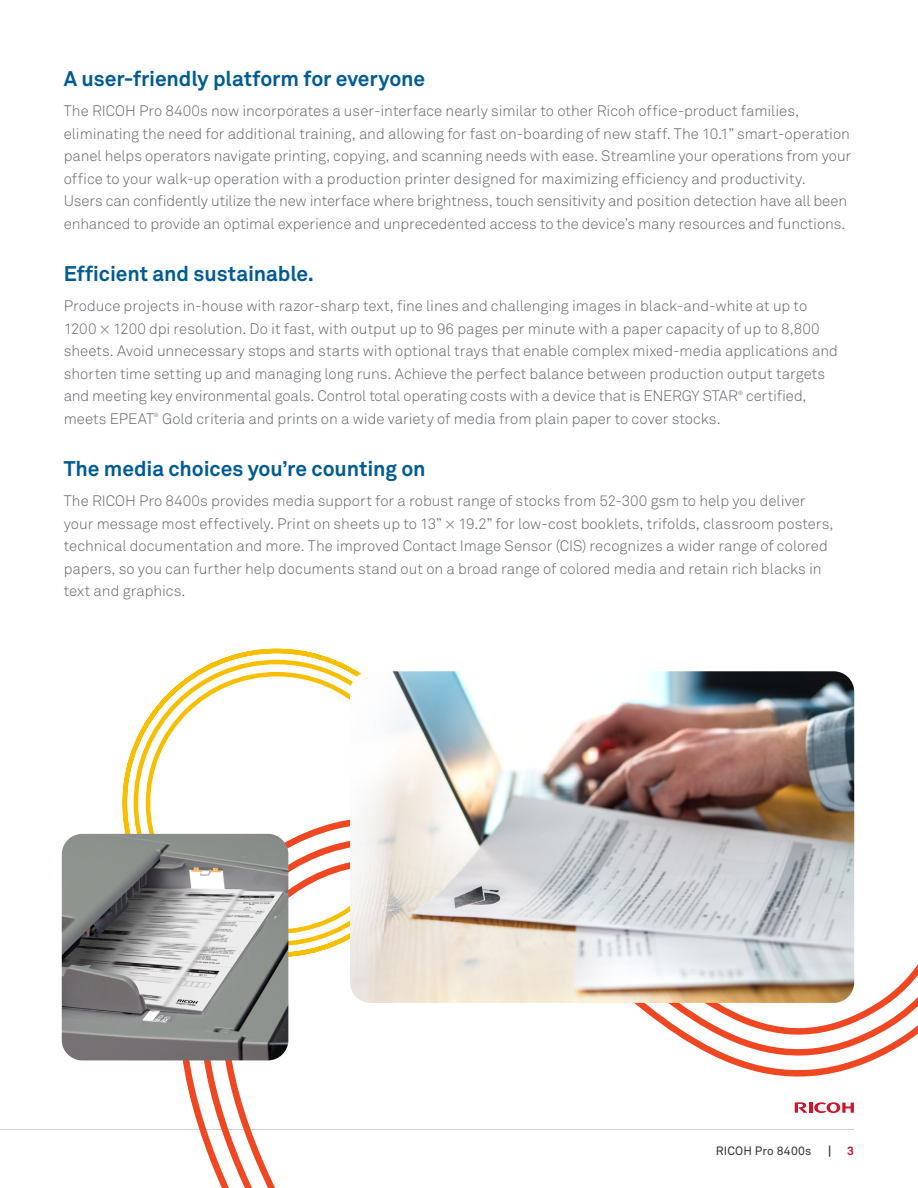
<style>
.page{position:relative;width:918px;height:1188px;background:#fff}
.page>*{position:absolute;margin:0;border:0;box-sizing:border-box;transform-origin:0 0}
.Header_3{font:700 21px "Akkurat Pro";letter-spacing:-.005em;color:#005b94}
.Body_SRC{font:300 15px/22.5px "Akkurat Pro";letter-spacing:-.005em;color:#63656a}
.t1{font:12px "Akkurat Pro";letter-spacing:.02em;color:#333}
.t2{font:700 12px "Akkurat Pro";color:#333}
.t3{font:700 12px "Akkurat Pro";color:#cf122e}
.Body_SRC-2{font:300 6px "Akkurat Pro";color:#63656a}
</style>
<div class="page">
<hr style="left:0;top:1129px;width:854px;height:1px;background:#d1d1cf">
<svg style="left:122px;top:767px;width:796px;height:421px"></svg>
<svg style="left:120px;top:648px;width:237px;height:311px"></svg>
<svg style="left:795px;top:1063px;width:123px;height:125px"></svg>
<img style="left:62px;top:834px;width:226px;height:226px">
<img style="left:350px;top:671px;width:504px;height:332px">
<p class="Header_3" style="left:64px;top:66px;width:363px">A user-friendly platform for everyone</p>
<p class="Body_SRC" style="left:64px;top:100px;width:789px">The RICOH Pro 8400s now incorporates a user-interface nearly similar to other Ricoh office-product families, eliminating the need for additional training, and allowing for fast on-boarding of new staff. The 10.1” smart-operation panel helps operators navigate printing, copying, and scanning needs with ease. Streamline your operations from your office to your walk-up operation with a production printer designed for maximizing efficiency and productivity.<br>Users can confidently utilize the new interface where brightness, touch sensitivity and position detection have all been enhanced to provide an optimal experience and unprecedented access to the device’s many resources and functions.</p>
<p class="Header_3" style="left:64px;top:261px;width:252px">Efficient and sustainable.</p>
<p class="Body_SRC" style="left:64px;top:295px;width:776px">Produce projects in-house with razor-sharp text, fine lines and challenging images in black-and-white at up to 1200 × 1200 dpi resolution. Do it fast, with output up to 96 pages per minute with a paper capacity of up to 8,800 sheets. Avoid unnecessary stops and starts with optional trays that enable complex mixed-media applications and shorten time setting up and managing long runs. Achieve the perfect balance between production output targets and meeting key environmental goals. Control total operating costs with a device that is ENERGY STAR</p>
<p class="Body_SRC-2" style="left:738px;top:389px;width:7px">®</p>
<p class="Body_SRC" style="left:746px;top:385px;width:62px">certified,</p>
<p class="Body_SRC" style="left:64px;top:407px;width:92px">meets EPEAT</p>
<p class="Body_SRC-2" style="left:154px;top:412px;width:7px">®</p>
<p class="Body_SRC" style="left:162px;top:407px;width:560px">Gold criteria and prints on a wide variety of media from plain paper to cover stocks.</p>
<p class="Header_3" style="left:64px;top:456px;width:363px">The media choices you’re counting on</p>
<p class="Body_SRC" style="left:64px;top:490px;width:771px">The RICOH Pro 8400s provides media support for a robust range of stocks from 52-300 gsm to help you deliver your message most effectively. Print on sheets up to 13” × 19.2” for low-cost booklets, trifolds, classroom posters, technical documentation and more. The improved Contact Image Sensor (CIS) recognizes a wider range of colored papers, so you can further help documents stand out on a broad range of colored media and retain rich blacks in text and graphics.</p>
<p class="t1" style="left:716px;top:1144px;width:97px">RICOH Pro 8400s</p>
<p class="t2" style="left:828px;top:1144px;width:5px">|</p>
<p class="t3" style="left:847px;top:1144px;width:8px">3</p>
</div>
